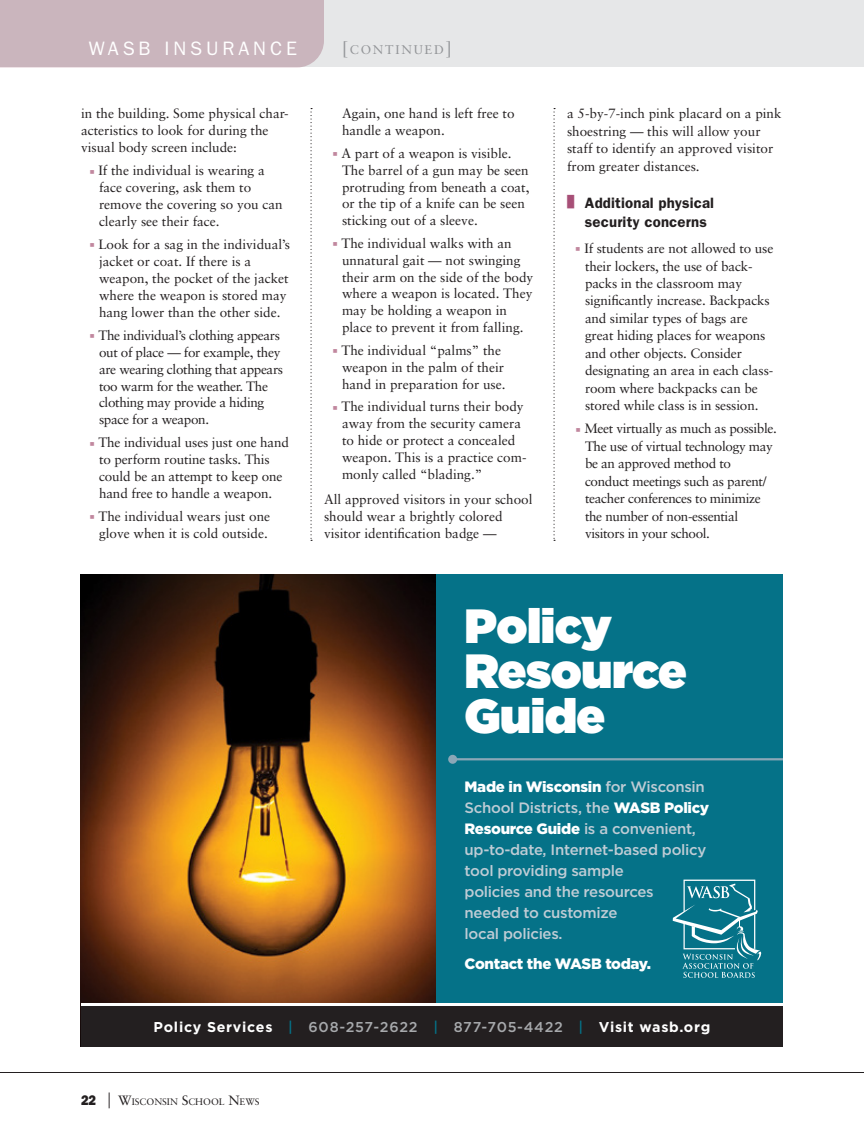
<style>
.page{position:relative;width:864px;height:1134px;background:#fff}
.page>*{position:absolute;margin:0;border:0;box-sizing:border-box;transform-origin:0 0}
.t1{font:900 48px/45px "Gotham";letter-spacing:-.01em;color:#fff}
.t2{font:19.5px "Franklin Gothic";letter-spacing:.2em;color:#fff}
.t3{font:500 15px/21px "Gotham";letter-spacing:-.02em;color:#bfccd5}
.t4{font:600 15px/18.9px "Franklin Gothic";letter-spacing:.01em;color:#231f20}
.t5{font:900 15px "Gotham";letter-spacing:-.02em;color:#fff}
.t6{font:700 14.25px "Gotham";letter-spacing:.05em;color:#fff}
.t7{font:13.5px/16.8px "Sabon";color:#231f20}
.t8{font:13.5px/17.4px "Sabon";letter-spacing:-.025em;color:#231f20}
.t9{font:12.6px "Sabon";letter-spacing:.145em;color:#939598}
.t10{font:9.45px "Sabon";color:#231f20}
.s1{font-size:18px}
.s2{font-family:"Universal Newswith Comm Pi";font-size:15px;color:#c1879e}
.s3{font-weight:800;font-size:13.5px;color:#a74f77}
.s4{font-weight:900;color:#fff}
.s5{font-weight:500;color:#057288}
.s6{font-weight:500;color:#a7a9ac}
.s7{font-family:"Franklin Gothic";font-weight:800;font-size:14.1px}
.s8{font-size:20.25px}
.s9{font-size:13.5px}
</style>
<div class="page">
<div style="left:0;top:0;width:864px;height:68px;background:#e6e7e8"></div>
<div style="left:0;top:0;width:324px;height:68px;background:#cab5bd"></div>
<svg style="left:554px;top:108px;width:1px;height:433px"></svg>
<svg style="left:310px;top:108px;width:2px;height:433px"></svg>
<hr style="left:0;top:1072px;width:864px;height:1px;background:#231f20">
<div style="left:435px;top:574px;width:348px;height:473px;background:#057288"></div>
<img style="left:81px;top:574px;width:354px;height:429px">
<hr style="left:453px;top:758px;width:330px;height:2px;background:#8ba7b7">
<div style="left:448px;top:755px;width:9px;height:9px;background:#8ba7b7;border-radius:50%"></div>
<svg style="left:673px;top:880px;width:88px;height:98px"></svg>
<div style="left:81px;top:1003px;width:702px;height:44px;background:#fff"></div>
<div style="left:81px;top:1006px;width:702px;height:41px;background:#231f20"></div>
<h2 class="t2" style="left:89px;top:37px;width:210px">WASB INSURANCE</h2>
<p class="t9" style="left:342px;top:43px;width:111px"><span class="s1">[</span>CONTINUED<span class="s1">]</span></p>
<p class="t7" style="left:81px;top:105px;width:209px">in the building. Some physical char&shy;acteristics to look for during the visual body screen include:</p>
<p class="t7" style="left:99px;top:162px;width:185px;text-indent:-9px"><span class="s2">b</span> If the individual is wearing a face covering, ask them to remove the covering so you can clearly see their face.</p>
<p class="t7" style="left:99px;top:236px;width:193px;text-indent:-9px"><span class="s2">b</span> Look for a sag in the individual’s jacket or coat. If there is a weapon, the pocket of the jacket where the weapon is stored may hang lower than the other side.</p>
<p class="t8" style="left:99px;top:326px;width:186px;line-height:17px;text-indent:-9px"><span class="s2">b</span> The individual’s clothing appears out of place — for example, they are wearing clothing that appears too warm for the weather. The clothing may provide a hiding space for a weapon.</p>
<p class="t7" style="left:99px;top:434px;width:192px;text-indent:-9px"><span class="s2">b</span> The individual uses just one hand to perform routine tasks. This could be an attempt to keep one hand free to handle a weapon.</p>
<p class="t7" style="left:90px;top:508px;width:182px;text-align:center"><span class="s2">b</span> The individual wears just one glove when it is cold outside.</p>
<p class="t7" style="left:342px;top:105px;width:174px">Again, one hand is left free to handle a weapon.</p>
<p class="t7" style="left:342px;top:145px;width:189px;text-indent:-9px"><span class="s2">b</span> A part of a weapon is visible.<br>The barrel of a gun may be seen protruding from beneath a coat, or the tip of a knife can be seen sticking out of a sleeve.</p>
<p class="t7" style="left:342px;top:235px;width:193px;text-indent:-9px"><span class="s2">b</span> The individual walks with an unnatural gait — not swinging their arm on the side of the body where a weapon is located. They may be holding a weapon in place to prevent it from falling.</p>
<p class="t7" style="left:342px;top:342px;width:165px;text-indent:-9px"><span class="s2">b</span> The individual “palms” the weapon in the palm of their hand in preparation for use.</p>
<p class="t7" style="left:342px;top:398px;width:186px;text-indent:-9px"><span class="s2">b</span> The individual turns their body away from the security camera to hide or protect a concealed weapon. This is a practice com&shy;monly called “blading.”</p>
<p class="t7" style="left:324px;top:491px;width:210px">All approved visitors in your school should wear a brightly colored visitor identification badge —</p>
<p class="t7" style="left:567px;top:105px;width:216px;line-height:17.4px">a 5-by-7-inch pink placard on a pink shoestring — this will allow your staff to identify an approved visitor from greater distances.</p>
<p class="t4" style="left:585px;top:193px;width:131px;text-indent:-21px"><span class="s3">|</span> Additional physical security concerns</p>
<p class="t7" style="left:585px;top:240px;width:190px;line-height:17.4px;text-indent:-9px"><span class="s2">b</span> If students are not allowed to use their lockers, the use of back&shy;packs in the classroom may significantly increase. Backpacks and similar types of bags are great hiding places for weapons and other objects. Consider designating an area in each class&shy;room where backpacks can be stored while class is in session.</p>
<p class="t8" style="left:585px;top:420px;width:193px;text-indent:-9px"><span class="s2">b</span> Meet virtually as much as possible.<br>The use of virtual technology may be an approved method to conduct meetings such as parent/ teacher conferences to minimize the number of non-essential visitors in your school.</p>
<h1 class="t1" style="left:465px;top:603px;width:224px">Policy<br>Resource<br>Guide</h1>
<p class="t3" style="left:465px;top:776px;width:246px"><span class="s4">Made in Wisconsin</span> for Wisconsin<br>School Districts, the <span class="s4">WASB Policy<br>Resource Guide</span> is a convenient, up-to-date, Internet-based policy tool providing sample<br>policies and the resources needed to customize<br>local policies.</p>
<p class="t5" style="left:465px;top:953px;width:188px">Contact the WASB today.</p>
<p class="t6" style="left:154px;top:1018px;width:558px">Policy Services <span class="s5">|</span> <span class="s6">608-257-2622</span> <span class="s5">|</span> <span class="s6">877-705-4422</span> <span class="s5">|</span> Visit wasb.org</p>
<p class="t10" style="left:81px;top:1097px;width:180px"><span class="s7">22</span> <span class="s8">|</span> <span class="s9">W</span>ISCONSIN <span class="s9">S</span>CHOOL <span class="s9">N</span>EWS</p>
</div>
